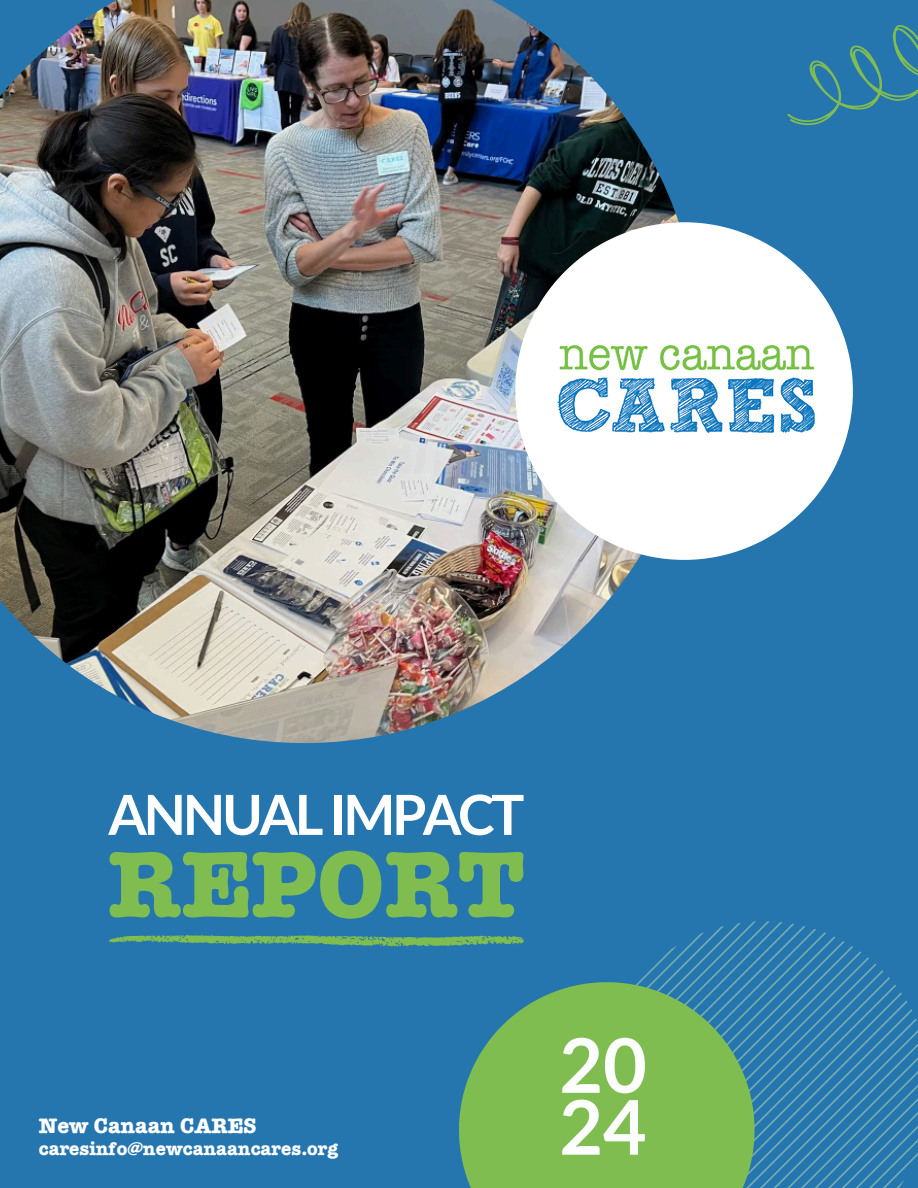
<style>
.page{position:relative;width:918px;height:1188px;background:#2576af}
.page>*{position:absolute;margin:0;border:0;box-sizing:border-box;transform-origin:0 0}
.t1{font:700 94.05px "American Typewriter ITC Pro";color:#80bd50}
.t2{font:700 75.45px/61.8px "Lato";color:#fcfefd}
.t3{font:700 55.35px "Lato";letter-spacing:-.06em;color:#fff}
.t4{font:700 21.15px "American Typewriter ITC Pro";color:#fff}
.t5{font:700 18.3px "American Typewriter ITC Pro";color:#fff}
</style>
<div class="page">
<img style="left:0;top:0;width:679px;height:743px">
<svg style="left:515px;top:222px;width:338px;height:338px;background:#ccd7df"></svg>
<svg style="left:639px;top:921px;width:279px;height:267px"></svg>
<svg style="left:459px;top:982px;width:296px;height:206px;background:#72b25f"></svg>
<img style="left:557px;top:345px;width:262px;height:91px">
<svg style="left:109px;top:935px;width:415px;height:12px"></svg>
<svg style="left:787px;top:25px;width:131px;height:101px"></svg>
<p class="t3" style="left:108px;top:780px;width:417px">ANNUAL IMPACT</p>
<p class="t1" style="left:108px;top:851px;width:417px">REPORT</p>
<h3 class="t4" style="left:39px;top:1119px;width:219px">New Canaan CARES</h3>
<h1 class="t5" style="left:39px;top:1143px;width:301px">caresinfo@newcanaancares.org</h1>
<p class="t2" style="left:559px;top:1033px;width:89px">20<br>24</p>
</div>
